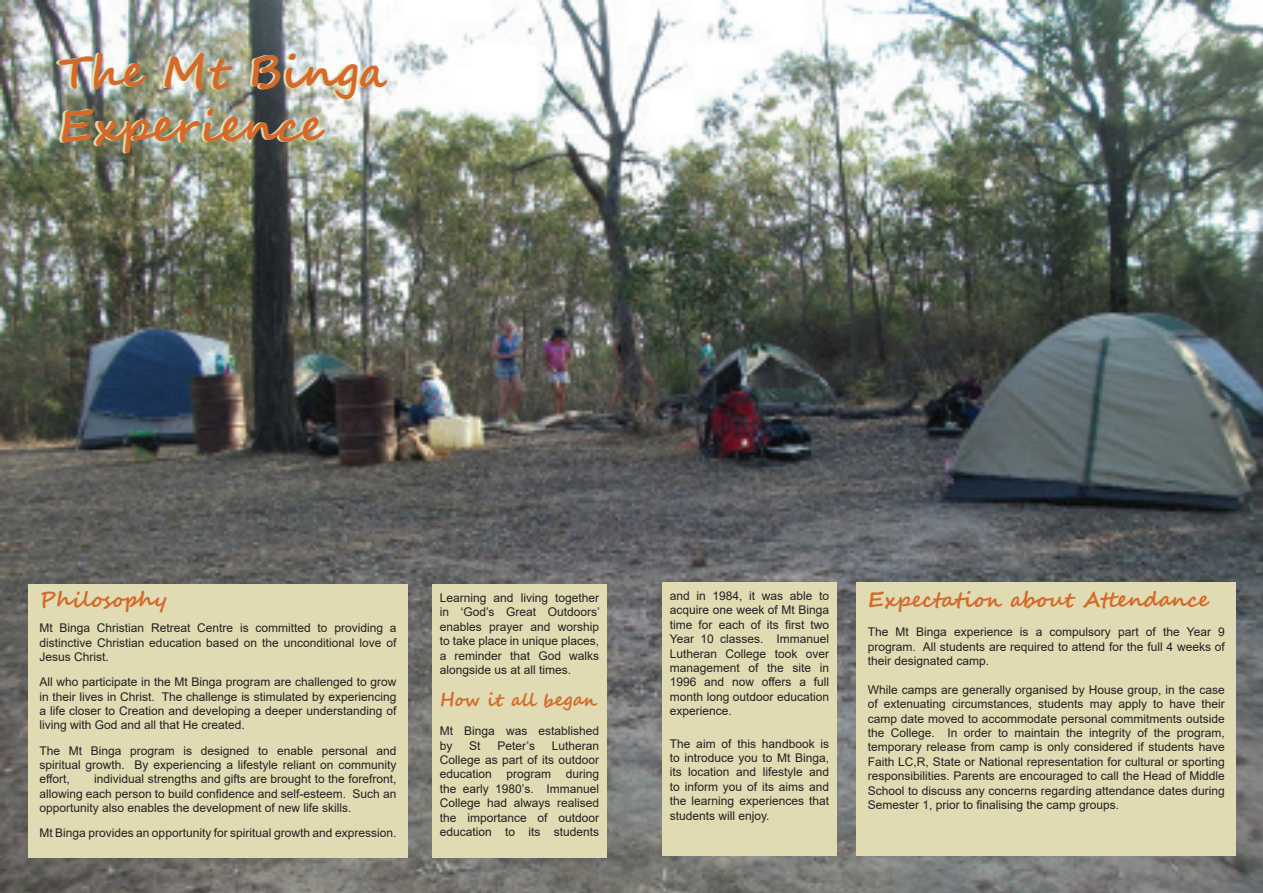
<style>
.page{position:relative;width:1263px;height:893px;background:#fff}
.page>*{position:absolute;margin:0;border:0;box-sizing:border-box;transform-origin:0 0}
.t1{font:700 45px "Segoe Script";color:#d56929}
.t2{font:700 21px "Segoe Script";color:#d56929}
.t3{font:700 18px "Segoe Script";color:#d56929}
.t4{font:12px/14.4px "Arial";color:#231f20;text-align:justify}
</style>
<div class="page">
<img style="left:0;top:0;width:1263px;height:893px">
<div style="left:28px;top:585px;width:380px;height:273px;background:#e0dbb2"></div>
<div style="left:856px;top:583px;width:380px;height:273px;background:#e0dbb2"></div>
<div style="left:662px;top:582px;width:175px;height:274px;background:#e0dbb2"></div>
<div style="left:432px;top:584px;width:175px;height:274px;background:#e0dbb2"></div>
<p class="t1" style="left:59px;top:35px;width:330px">The Mt Binga</p>
<p class="t1" style="left:59px;top:89px;width:266px">Experience</p>
<p class="t2" style="left:39px;top:582px;width:129px">Philosophy</p>
<p class="t4" style="left:39px;top:621px;width:359px">Mt Binga Christian Retreat Centre is committed to providing a distinctive Christian education based on the unconditional love of Jesus Christ.</p>
<p class="t4" style="left:39px;top:675px;width:359px">All who participate in the Mt Binga program are challenged to grow in their lives in Christ. The challenge is stimulated by experiencing a life closer to Creation and developing a deeper understanding of living with God and all that He created.</p>
<p class="t4" style="left:39px;top:743px;width:359px">The Mt Binga program is designed to enable personal and spiritual growth. By experiencing a lifestyle reliant on community effort,</p>
<p class="t4" style="left:39px;top:772px;width:359px;text-indent:55px">individual strengths and gifts are brought to the forefront, allowing each person to build confidence and self-esteem. Such an opportunity also enables the development of new life skills.</p>
<p class="t4" style="left:39px;top:826px;width:359px">Mt Binga provides an opportunity for spiritual growth and expression.</p>
<p class="t4" style="left:440px;top:590px;width:161px">Learning and living together in ‘God’s Great Outdoors’ enables prayer and worship to take place in unique places, a reminder that God walks alongside us at all times.</p>
<p class="t3" style="left:440px;top:685px;width:159px">How it all began</p>
<p class="t4" style="left:440px;top:724px;width:161px">Mt Binga was established by</p>
<p class="t4" style="left:469px;top:738px;width:13px">St</p>
<p class="t4" style="left:497px;top:738px;width:39px">Peter’s</p>
<p class="t4" style="left:440px;top:738px;width:161px;text-indent:112px">Lutheran College as part of its outdoor education program during the early 1980’s. Immanuel College had always realised the importance of outdoor education to its students</p>
<p class="t4" style="left:670px;top:588px;width:161px">and in 1984, it was able to acquire one week of Mt Binga time for each of its first two Year 10 classes. Immanuel Lutheran College took over management of the site in 1996 and now offers a full month long outdoor education experience.</p>
<p class="t4" style="left:670px;top:736px;width:161px">The aim of this handbook is to introduce you to Mt Binga, its location and lifestyle and to inform you of its aims and the learning experiences that students will enjoy.</p>
<p class="t2" style="left:868px;top:583px;width:342px">Expectation about Attendance</p>
<p class="t4" style="left:868px;top:625px;width:359px">The Mt Binga experience is a compulsory part of the Year 9 program. All students are required to attend for the full 4 weeks of their designated camp.</p>
<p class="t4" style="left:868px;top:682px;width:359px">While camps are generally organised by House group, in the case of extenuating circumstances, students may apply to have their camp date moved to accommodate personal commitments outside the College. In order to maintain the integrity of the program, temporary release from camp is only considered if students have Faith LC,R, State or National representation for cultural or sporting responsibilities. Parents are encouraged to call the Head of Middle School to discuss any concerns regarding attendance dates during Semester 1, prior to finalising the camp groups.</p>
</div>
